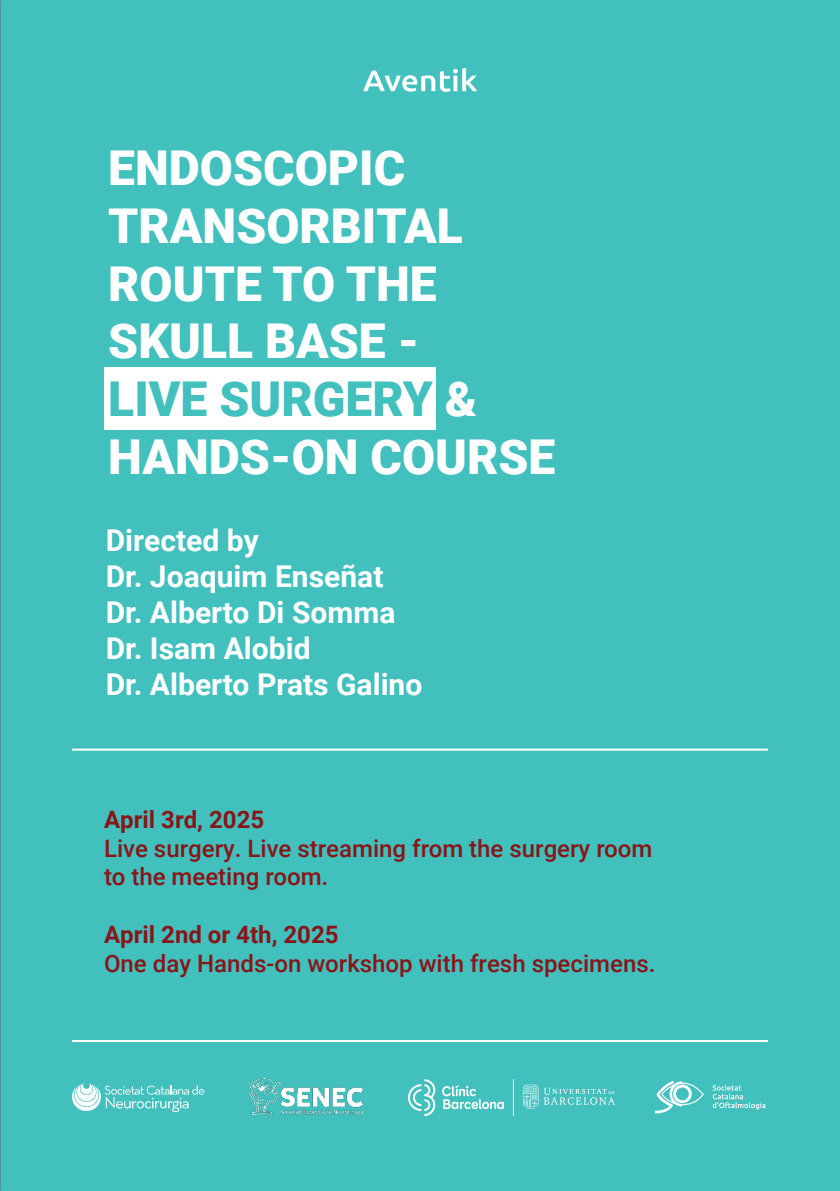
<style>
.page{position:relative;width:840px;height:1191px;background:#fff}
.page>*{position:absolute;margin:0;border:0;box-sizing:border-box;transform-origin:0 0}
.t1{font:900 48px/57.6px "Roboto";color:#fff}
.t2{font:700 30px "Roboto";color:#fff}
.t3{font:500 24px/28.8px "Roboto";color:#881619}
.t4{font:700 24px "Roboto";color:#881619}
.s1{color:#42c0bd}
</style>
<div class="page">
<div style="left:0;top:0;width:839px;height:1191px;background:#42c0bd"></div>
<div style="left:104px;top:368px;width:331px;height:62px;background:#fff"></div>
<hr style="left:72px;top:748px;width:695px;height:2px;background:#fff">
<hr style="left:72px;top:1040px;width:695px;height:2px;background:#fff">
<svg style="left:363px;top:68px;width:114px;height:24px"></svg>
<svg style="left:408px;top:1079px;width:206px;height:37px"></svg>
<svg style="left:72px;top:1083px;width:132px;height:29px"></svg>
<img style="left:249px;top:1078px;width:113px;height:38px">
<svg style="left:654px;top:1080px;width:49px;height:33px"></svg>
<svg style="left:712px;top:1084px;width:53px;height:25px"></svg>
<p class="t1" style="left:108px;top:138px;width:298px">ENDOSCOPIC</p>
<p class="t1" style="left:108px;top:195px;width:356px">TRANSORBITAL</p>
<p class="t1" style="left:108px;top:253px;width:330px">ROUTE TO THE</p>
<p class="t1" style="left:108px;top:311px;width:312px">SKULL BASE -</p>
<p class="t1" style="left:108px;top:368px;width:448px"><span class="s1">LIVE SURGERY</span> &amp;<br>HANDS-ON COURSE</p>
<p class="t2" style="left:106px;top:519px;width:154px">Directed by</p>
<p class="t2" style="left:106px;top:555px;width:279px">Dr. Joaquim Enseñat</p>
<p class="t2" style="left:106px;top:591px;width:291px">Dr. Alberto Di Somma</p>
<p class="t2" style="left:106px;top:627px;width:206px">Dr. Isam Alobid</p>
<p class="t2" style="left:106px;top:663px;width:318px">Dr. Alberto Prats Galino</p>
<p class="t4" style="left:104px;top:802px;width:162px">April 3rd, 2025</p>
<p class="t3" style="left:104px;top:833px;width:549px">Live surgery. Live streaming from the surgery room to the meeting room.</p>
<p class="t4" style="left:104px;top:917px;width:236px">April 2nd or 4th, 2025</p>
<p class="t3" style="left:104px;top:948px;width:552px">One day Hands-on workshop with fresh specimens.</p>
</div>
